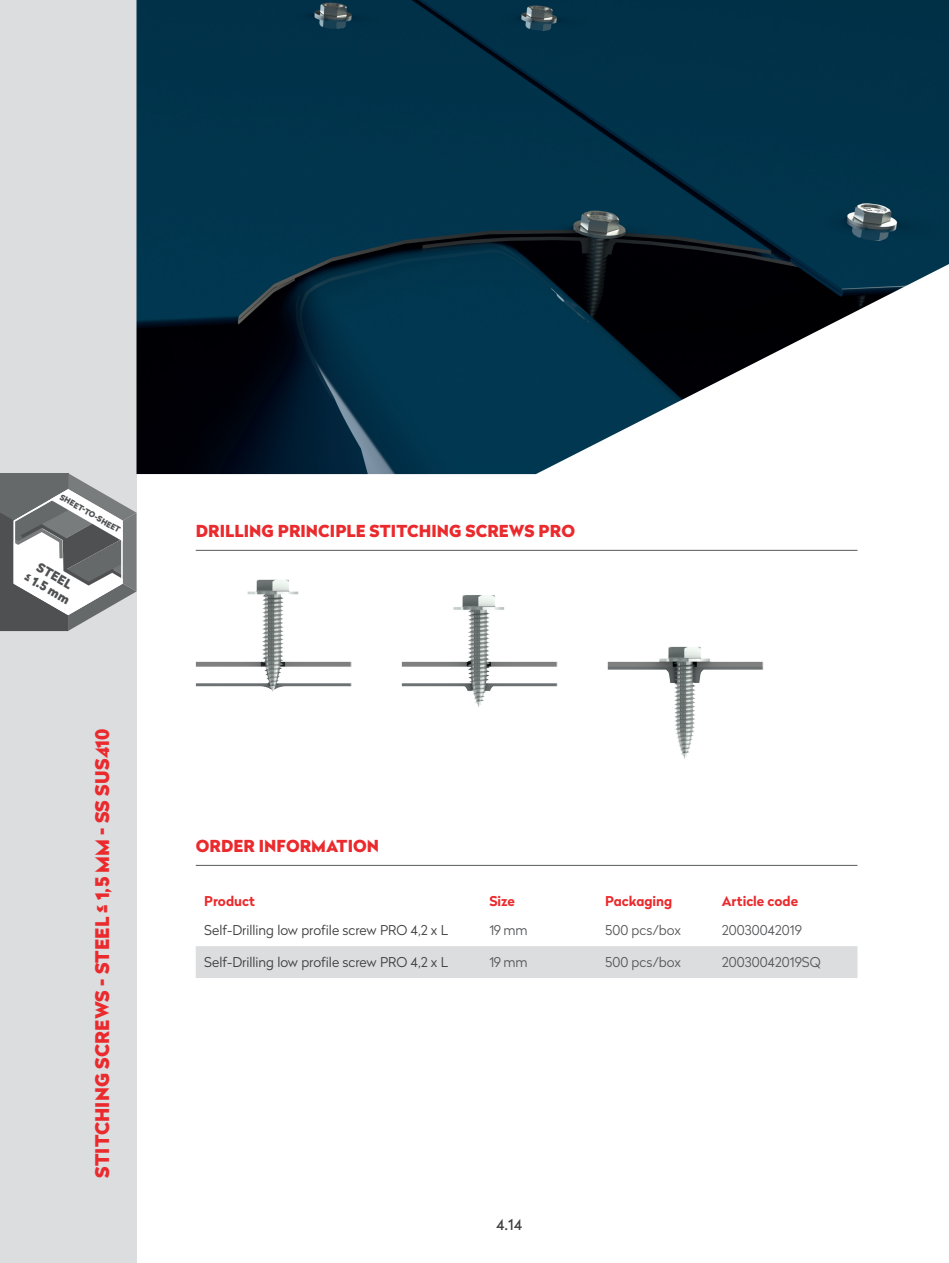
<style>
.page{position:relative;width:949px;height:1263px;background:#fff}
.page>*{position:absolute;margin:0;border:0;box-sizing:border-box;transform-origin:0 0}
.t1{font:900 18.75px "Radikal";letter-spacing:.005em;color:#ea2a2d}
.t2{font:900 16.5px "Radikal";letter-spacing:.005em;color:#ea2a2d}
.t3{font:15px "Radikal";color:#3e3e3f}
.t4{font:300 13.5px "Radikal";color:#3e3e3f}
.t5{font:300 13.5px "Radikal";color:#57585a}
.t6{font:700 13.5px "Radikal";color:#ea2a2d}
.t7{font:900 12.6px/14.7px "Radikal";color:#4e5052;text-align:center}
.t8{font:900 7.8px "Radikal";color:#4e5052}
</style>
<div class="page">
<div style="left:0;top:0;width:136px;height:1263px;background:#dcdddf"></div>
<svg style="left:0;top:473px;width:136px;height:158px"></svg>
<img style="left:136px;top:0;width:812px;height:474px">
<hr style="left:196px;top:550px;width:661px;height:1px;background:#57585a">
<img style="left:195px;top:579px;width:569px;height:180px">
<hr style="left:196px;top:865px;width:661px;height:1px;background:#57585a">
<div style="left:196px;top:946px;width:661px;height:32px;background:#dcdddf"></div>
<p class="t8" style="left:64px;top:491px;width:70px;rotate:30deg">SHEET-TO-SHEET</p>
<p class="t7" style="left:37px;top:556px;width:52px;rotate:30deg">STEEL<br>≤ 1.5 mm</p>
<h1 class="t1" style="left:89px;top:1178px;width:451px;rotate:-90deg">STITCHING SCREWS - STEEL ≤ 1,5 MM - SS SUS410</h1>
<p class="t2" style="left:196px;top:519px;width:380px">DRILLING PRINCIPLE STITCHING SCREWS PRO</p>
<p class="t2" style="left:196px;top:834px;width:185px">ORDER INFORMATION</p>
<p class="t6" style="left:204px;top:891px;width:52px">Product</p>
<p class="t6" style="left:489px;top:891px;width:27px">Size</p>
<p class="t6" style="left:605px;top:891px;width:69px">Packaging</p>
<p class="t6" style="left:721px;top:891px;width:78px">Article code</p>
<p class="t4" style="left:204px;top:921px;width:245px">Self-Drilling low profile screw PRO 4,2 x L</p>
<p class="t5" style="left:489px;top:921px;width:40px">19 mm</p>
<p class="t5" style="left:605px;top:921px;width:77px">500 pcs/box</p>
<p class="t5" style="left:721px;top:921px;width:82px">20030042019</p>
<p class="t4" style="left:204px;top:953px;width:245px">Self-Drilling low profile screw PRO 4,2 x L</p>
<p class="t5" style="left:489px;top:953px;width:40px">19 mm</p>
<p class="t5" style="left:605px;top:953px;width:77px">500 pcs/box</p>
<p class="t5" style="left:721px;top:953px;width:100px">20030042019SQ</p>
<p class="t3" style="left:496px;top:1214px;width:27px">4.14</p>
</div>
